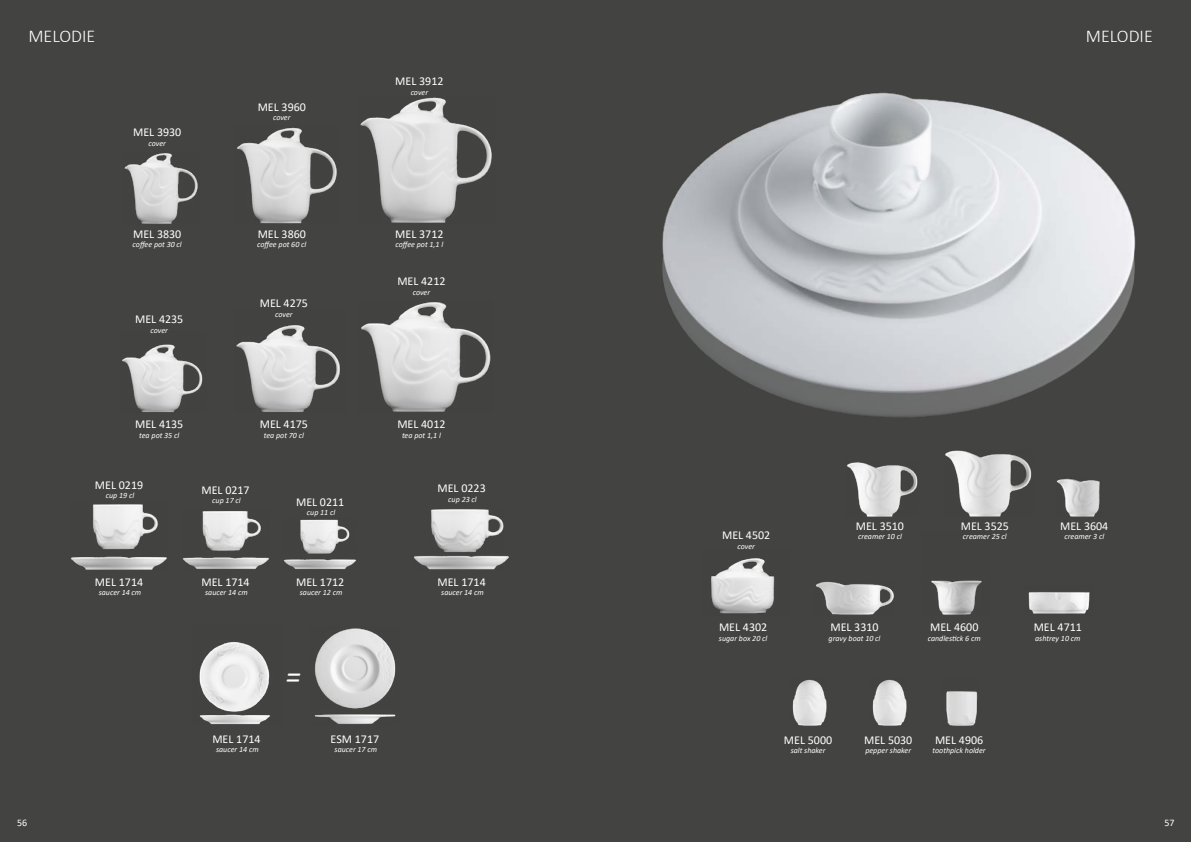
<style>
.page{position:relative;width:1191px;height:842px;background:#fff}
.page>*{position:absolute;margin:0;border:0;box-sizing:border-box;transform-origin:0 0}
.t1{font:italic 30px "Calibri";color:#fff}
.t2{font:300 18px "Calibri";color:#fff}
.t3{font:12px "Calibri";color:#fff}
.t4{font:10px "Calibri";color:#fff}
.t5{font:italic 8px "Calibri";color:#fff}
</style>
<div class="page">
<div style="left:0;top:0;width:595px;height:842px;background:#434341"></div>
<div style="left:595px;top:0;width:596px;height:842px;background:#434341"></div>
<img style="left:122px;top:344px;width:81px;height:68px">
<img style="left:236px;top:325px;width:104px;height:87px">
<img style="left:361px;top:302px;width:130px;height:110px">
<img style="left:124px;top:153px;width:74px;height:71px">
<img style="left:237px;top:127px;width:100px;height:97px">
<img style="left:360px;top:97px;width:132px;height:126px">
<img style="left:71px;top:504px;width:96px;height:66px">
<img style="left:183px;top:511px;width:86px;height:58px">
<img style="left:284px;top:519px;width:72px;height:51px">
<img style="left:413px;top:555px;width:96px;height:15px">
<img style="left:431px;top:509px;width:73px;height:43px">
<img style="left:314px;top:628px;width:82px;height:96px">
<img style="left:199px;top:642px;width:71px;height:82px">
<img style="left:815px;top:581px;width:78px;height:34px">
<img style="left:847px;top:462px;width:71px;height:54px">
<img style="left:945px;top:450px;width:87px;height:66px">
<img style="left:1056px;top:478px;width:44px;height:38px">
<img style="left:711px;top:558px;width:64px;height:56px">
<img style="left:792px;top:679px;width:35px;height:47px">
<img style="left:872px;top:679px;width:35px;height:47px">
<img style="left:946px;top:691px;width:32px;height:35px">
<img style="left:931px;top:580px;width:51px;height:35px">
<img style="left:1028px;top:592px;width:62px;height:22px">
<img style="left:662px;top:92px;width:474px;height:326px">
<h2 class="t2" style="left:28px;top:25px;width:68px">MELODIE</h2>
<h2 class="t2" style="left:1085px;top:25px;width:68px">MELODIE</h2>
<h3 class="t3" style="left:395px;top:73px;width:50px">MEL 3912</h3>
<p class="t5" style="left:411px;top:87px;width:19px">cover</p>
<h3 class="t3" style="left:258px;top:98px;width:50px">MEL 3960</h3>
<p class="t5" style="left:273px;top:112px;width:19px">cover</p>
<h3 class="t3" style="left:133px;top:124px;width:50px">MEL 3930</h3>
<p class="t5" style="left:148px;top:138px;width:19px">cover</p>
<h3 class="t3" style="left:133px;top:225px;width:50px">MEL 3830</h3>
<p class="t5" style="left:133px;top:239px;width:51px">coffee pot 30 cl</p>
<h3 class="t3" style="left:258px;top:225px;width:50px">MEL 3860</h3>
<p class="t5" style="left:257px;top:239px;width:51px">coffee pot 60 cl</p>
<h3 class="t3" style="left:395px;top:225px;width:50px">MEL 3712</h3>
<p class="t5" style="left:395px;top:239px;width:49px">coffee pot 1,1 l</p>
<h3 class="t3" style="left:397px;top:273px;width:50px">MEL 4212</h3>
<p class="t5" style="left:413px;top:286px;width:19px">cover</p>
<h3 class="t3" style="left:135px;top:311px;width:50px">MEL 4235</h3>
<p class="t5" style="left:150px;top:325px;width:19px">cover</p>
<h3 class="t3" style="left:260px;top:295px;width:50px">MEL 4275</h3>
<p class="t5" style="left:275px;top:308px;width:19px">cover</p>
<h3 class="t3" style="left:135px;top:416px;width:50px">MEL 4135</h3>
<p class="t5" style="left:139px;top:430px;width:42px">tea pot 35 cl</p>
<h3 class="t3" style="left:260px;top:416px;width:50px">MEL 4175</h3>
<p class="t5" style="left:264px;top:430px;width:42px">tea pot 70 cl</p>
<h3 class="t3" style="left:397px;top:416px;width:50px">MEL 4012</h3>
<p class="t5" style="left:402px;top:430px;width:40px">tea pot 1,1 l</p>
<h3 class="t3" style="left:95px;top:476px;width:50px">MEL 0219</h3>
<p class="t5" style="left:106px;top:490px;width:30px">cup 19 cl</p>
<h3 class="t3" style="left:201px;top:481px;width:50px">MEL 0217</h3>
<p class="t5" style="left:212px;top:495px;width:30px">cup 17 cl</p>
<h3 class="t3" style="left:296px;top:493px;width:50px">MEL 0211</h3>
<p class="t5" style="left:307px;top:507px;width:30px">cup 11 cl</p>
<h3 class="t3" style="left:437px;top:480px;width:50px">MEL 0223</h3>
<p class="t5" style="left:448px;top:494px;width:30px">cup 23 cl</p>
<h3 class="t3" style="left:722px;top:527px;width:50px">MEL 4502</h3>
<p class="t5" style="left:737px;top:540px;width:19px">cover</p>
<h3 class="t3" style="left:856px;top:517px;width:50px">MEL 3510</h3>
<p class="t5" style="left:858px;top:531px;width:45px">creamer 10 cl</p>
<h3 class="t3" style="left:960px;top:517px;width:50px">MEL 3525</h3>
<p class="t5" style="left:963px;top:531px;width:45px">creamer 25 cl</p>
<h3 class="t3" style="left:1060px;top:517px;width:50px">MEL 3604</h3>
<p class="t5" style="left:1064px;top:531px;width:41px">creamer 3 cl</p>
<h3 class="t3" style="left:95px;top:573px;width:50px">MEL 1714</h3>
<p class="t5" style="left:99px;top:587px;width:44px">saucer 14 cm</p>
<h3 class="t3" style="left:201px;top:573px;width:50px">MEL 1714</h3>
<p class="t5" style="left:205px;top:587px;width:44px">saucer 14 cm</p>
<h3 class="t3" style="left:296px;top:573px;width:50px">MEL 1712</h3>
<p class="t5" style="left:300px;top:587px;width:44px">saucer 12 cm</p>
<h3 class="t3" style="left:437px;top:573px;width:50px">MEL 1714</h3>
<p class="t5" style="left:441px;top:587px;width:44px">saucer 14 cm</p>
<h3 class="t3" style="left:719px;top:619px;width:50px">MEL 4302</h3>
<p class="t5" style="left:719px;top:632px;width:50px">sugar box 20 cl</p>
<h3 class="t3" style="left:830px;top:619px;width:50px">MEL 3310</h3>
<p class="t5" style="left:828px;top:632px;width:53px">gravy boat 10 cl</p>
<h3 class="t3" style="left:930px;top:619px;width:50px">MEL 4600</h3>
<p class="t5" style="left:927px;top:632px;width:55px">candlestick 6 cm</p>
<h3 class="t3" style="left:1033px;top:619px;width:50px">MEL 4711</h3>
<p class="t5" style="left:1035px;top:632px;width:47px">ashtrey 10 cm</p>
<h1 class="t1" style="left:286px;top:655px;width:16px">=</h1>
<h3 class="t3" style="left:212px;top:730px;width:50px">MEL 1714</h3>
<p class="t5" style="left:216px;top:744px;width:44px">saucer 14 cm</p>
<h3 class="t3" style="left:331px;top:730px;width:50px">ESM 1717</h3>
<p class="t5" style="left:334px;top:744px;width:44px">saucer 17 cm</p>
<h3 class="t3" style="left:784px;top:731px;width:50px">MEL 5000</h3>
<p class="t5" style="left:790px;top:745px;width:36px">salt shaker</p>
<h3 class="t3" style="left:864px;top:731px;width:50px">MEL 5030</h3>
<p class="t5" style="left:865px;top:745px;width:47px">pepper shaker</p>
<h3 class="t3" style="left:935px;top:731px;width:50px">MEL 4906</h3>
<p class="t5" style="left:932px;top:745px;width:55px">toothpick holder</p>
<p class="t4" style="left:17px;top:815px;width:12px">56</p>
<p class="t4" style="left:1164px;top:815px;width:12px">57</p>
</div>
